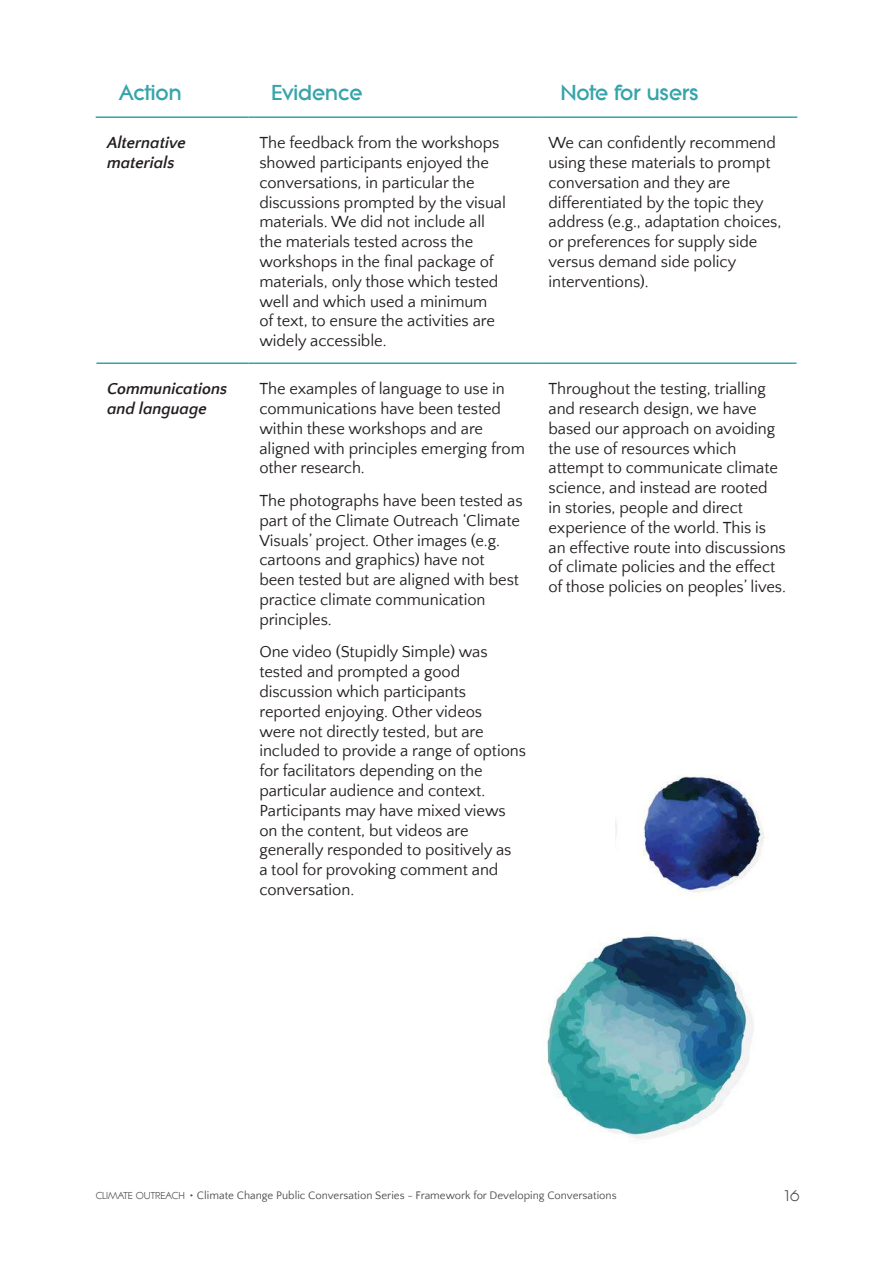
<style>
.page{position:relative;width:893px;height:1263px;background:#fff}
.page>*{position:absolute;margin:0;border:0;box-sizing:border-box;transform-origin:0 0}
.t1{font:800 21px "Litera Serial";color:#36a4aa}
.t2{font:16.5px/19.8px "Quattrocento Sans";letter-spacing:-.005em;color:#241f1f}
.t3{font:italic 700 16.5px/19.8px "Quattrocento Sans";letter-spacing:-.005em;color:#241f1f}
.t4{font:15px "Litera Serial";color:#4e4b4c}
.t5{font:11.25px "Quattrocento Sans";color:#4e4b4c}
.s1{font-family:"Litera Serial";font-size:9.75px}
.s2{font-weight:700;font-size:15px}
</style>
<div class="page">
<hr style="left:96px;top:116px;width:153px;height:2px;background:#36a4aa">
<hr style="left:249px;top:116px;width:289px;height:2px;background:#36a4aa">
<hr style="left:538px;top:116px;width:259px;height:2px;background:#36a4aa">
<hr style="left:96px;top:362px;width:153px;height:2px;background:#36a4aa">
<hr style="left:249px;top:362px;width:289px;height:2px;background:#36a4aa">
<hr style="left:538px;top:362px;width:258px;height:2px;background:#36a4aa">
<img style="left:616px;top:774px;width:149px;height:122px">
<img style="left:546px;top:934px;width:207px;height:208px">
<p class="t1" style="left:119px;top:81px;width:64px">Action</p>
<p class="t1" style="left:272px;top:81px;width:92px">Evidence</p>
<p class="t1" style="left:561px;top:81px;width:139px">Note for users</p>
<p class="t3" style="left:107px;top:133px;width:80px">Alternative materials</p>
<p class="t2" style="left:259px;top:133px;width:248px">The feedback from the workshops showed participants enjoyed the conversations, in particular the discussions prompted by the visual materials. We did not include all the materials tested across the workshops in the final package of materials, only those which tested well and which used a minimum<br>of text, to ensure the activities are widely accessible.</p>
<p class="t2" style="left:549px;top:133px;width:234px">We can confidently recommend using these materials to prompt conversation and they are differentiated by the topic they address (e.g., adaptation choices, or preferences for supply side versus demand side policy interventions).</p>
<p class="t3" style="left:107px;top:379px;width:122px">Communications and language</p>
<p class="t2" style="left:259px;top:379px;width:267px">The examples of language to use in communications have been tested within these workshops and are aligned with principles emerging from other research.</p>
<p class="t2" style="left:259px;top:491px;width:265px">The photographs have been tested as part of the Climate Outreach ‘Climate<br>Visuals’ project. Other images (e.g. cartoons and graphics) have not been tested but are aligned with best practice climate communication principles.</p>
<p class="t2" style="left:259px;top:643px;width:268px">One video (Stupidly Simple) was tested and prompted a good discussion which participants reported enjoying. Other videos<br>were not directly tested, but are included to provide a range of options for facilitators depending on the particular audience and context.<br>Participants may have mixed views on the content, but videos are generally responded to positively as<br>a tool for provoking comment and conversation.</p>
<p class="t2" style="left:549px;top:379px;width:239px">Throughout the testing, trialling and research design, we have based our approach on avoiding the use of resources which attempt to communicate climate science, and instead are rooted<br>in stories, people and direct experience of the world. This is an effective route into discussions of climate policies and the effect of those policies on peoples’ lives.</p>
<p class="t5" style="left:96px;top:1189px;width:522px"><span class="s1">CLIMATE OUTREACH</span> <span class="s2">•</span> Climate Change Public Conversation Series - Framework for Developing Conversations</p>
<p class="t4" style="left:783px;top:1187px;width:17px">16</p>
</div>
